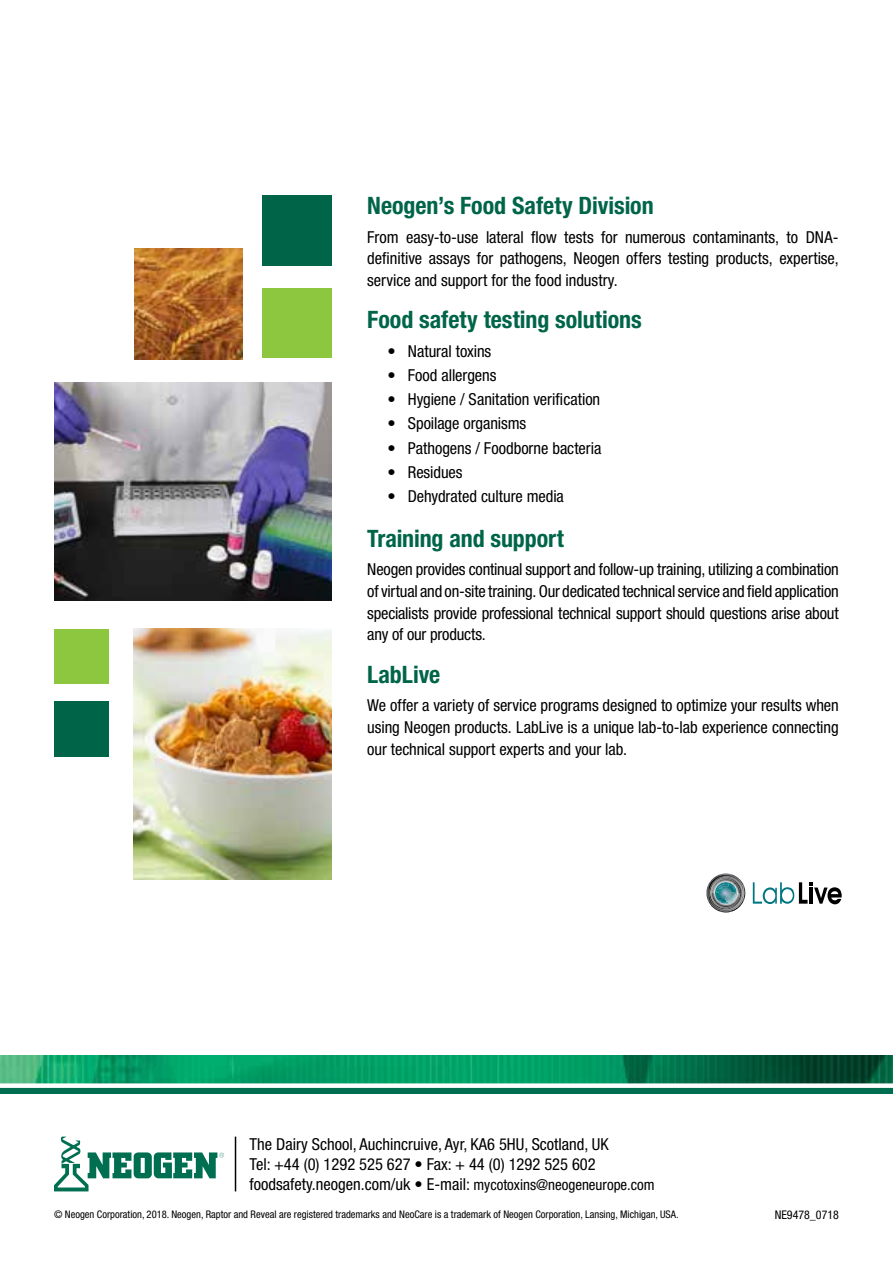
<style>
.page{position:relative;width:893px;height:1263px;background:#fff}
.page>*{position:absolute;margin:0;border:0;box-sizing:border-box;transform-origin:0 0}
.t1{font:700 condensed 24px "Helvetica Neue";color:#006548}
.t2{font:condensed 16.5px/21.8px "Helvetica Neue";color:#000;text-align:justify}
.t3{font:condensed 12px "Helvetica Neue";color:#000}
.t4{font:condensed 10.5px "Helvetica Neue";color:#000}
.s1{font-size:15px}
</style>
<div class="page">
<img style="left:706px;top:873px;width:24px;height:24px">
<img style="left:707px;top:874px;width:39px;height:38px">
<img style="left:707px;top:875px;width:37px;height:36px">
<img style="left:708px;top:875px;width:35px;height:36px">
<img style="left:709px;top:876px;width:34px;height:34px">
<img style="left:710px;top:877px;width:31px;height:31px">
<img style="left:711px;top:878px;width:29px;height:29px">
<img style="left:712px;top:879px;width:28px;height:14px">
<img style="left:712px;top:893px;width:28px;height:14px">
<img style="left:715px;top:882px;width:22px;height:22px">
<svg style="left:716px;top:884px;width:20px;height:18px"></svg>
<svg style="left:753px;top:882px;width:89px;height:22px"></svg>
<img style="left:135px;top:248px;width:108px;height:112px">
<img style="left:54px;top:383px;width:278px;height:217px">
<div style="left:262px;top:195px;width:70px;height:71px;background:#006548"></div>
<div style="left:262px;top:288px;width:70px;height:70px;background:#8dc63f"></div>
<div style="left:54px;top:702px;width:55px;height:55px;background:#006548"></div>
<div style="left:54px;top:629px;width:55px;height:55px;background:#8dc63f"></div>
<img style="left:133px;top:629px;width:199px;height:251px">
<img style="left:0;top:1056px;width:893px;height:27px">
<div style="left:0;top:1086px;width:893px;height:8px;background:#006f51"></div>
<div style="left:0;top:1083px;width:893px;height:5px;background:#fff"></div>
<svg style="left:54px;top:1136px;width:170px;height:55px"></svg>
<hr style="left:235px;top:1136px;width:1px;height:55px;background:#000">
<h1 class="t1" style="left:367px;top:191px;width:288px">Neogen’s Food Safety Division</h1>
<p class="t2" style="left:367px;top:226px;width:473px">From easy-to-use lateral flow tests for numerous contaminants, to DNA&shy;definitive assays for pathogens, Neogen offers testing products, expertise, service and support for the food industry.</p>
<h1 class="t1" style="left:367px;top:305px;width:276px">Food safety testing solutions</h1>
<p class="t2" style="left:387px;top:340px;width:105px">• Natural toxins</p>
<p class="t2" style="left:387px;top:364px;width:110px">• Food allergens</p>
<p class="t2" style="left:387px;top:388px;width:214px">• Hygiene / Sanitation verification</p>
<p class="t2" style="left:387px;top:413px;width:140px">• Spoilage organisms</p>
<p class="t2" style="left:387px;top:437px;width:215px">• Pathogens / Foodborne bacteria</p>
<p class="t2" style="left:387px;top:461px;width:77px">• Residues</p>
<p class="t2" style="left:387px;top:485px;width:178px">• Dehydrated culture media</p>
<h1 class="t1" style="left:367px;top:524px;width:198px">Training and support</h1>
<p class="t2" style="left:367px;top:558px;width:473px">Neogen provides continual support and follow-up training, utilizing a combination of virtual and on-site training. Our dedicated technical service and field application specialists provide professional technical support should questions arise about any of our products.</p>
<h1 class="t1" style="left:367px;top:660px;width:75px">LabLive</h1>
<p class="t2" style="left:367px;top:694px;width:473px">We offer a variety of service programs designed to optimize your results when using Neogen products. LabLive is a unique lab-to-lab experience connecting our technical support experts and your lab.</p>
<p class="t2" style="left:250px;top:1134px;width:407px;line-height:19.8px;text-align:left">The Dairy School, Auchincruive, Ayr, KA6 5HU, Scotland, UK<br>Tel: +44 (0) 1292 525 627 • Fax: + 44 (0) 1292 525 602 foodsafety.neogen.com/uk • E-mail: <span class="s1">mycotoxins@neogeneurope.com</span></p>
<p class="t4" style="left:54px;top:1208px;width:626px">© Neogen Corporation, 2018. Neogen, Raptor and Reveal are registered trademarks and NeoCare is a trademark of Neogen Corporation, Lansing, Michigan, USA.</p>
<p class="t3" style="left:775px;top:1208px;width:66px">NE9478_0718</p>
</div>
